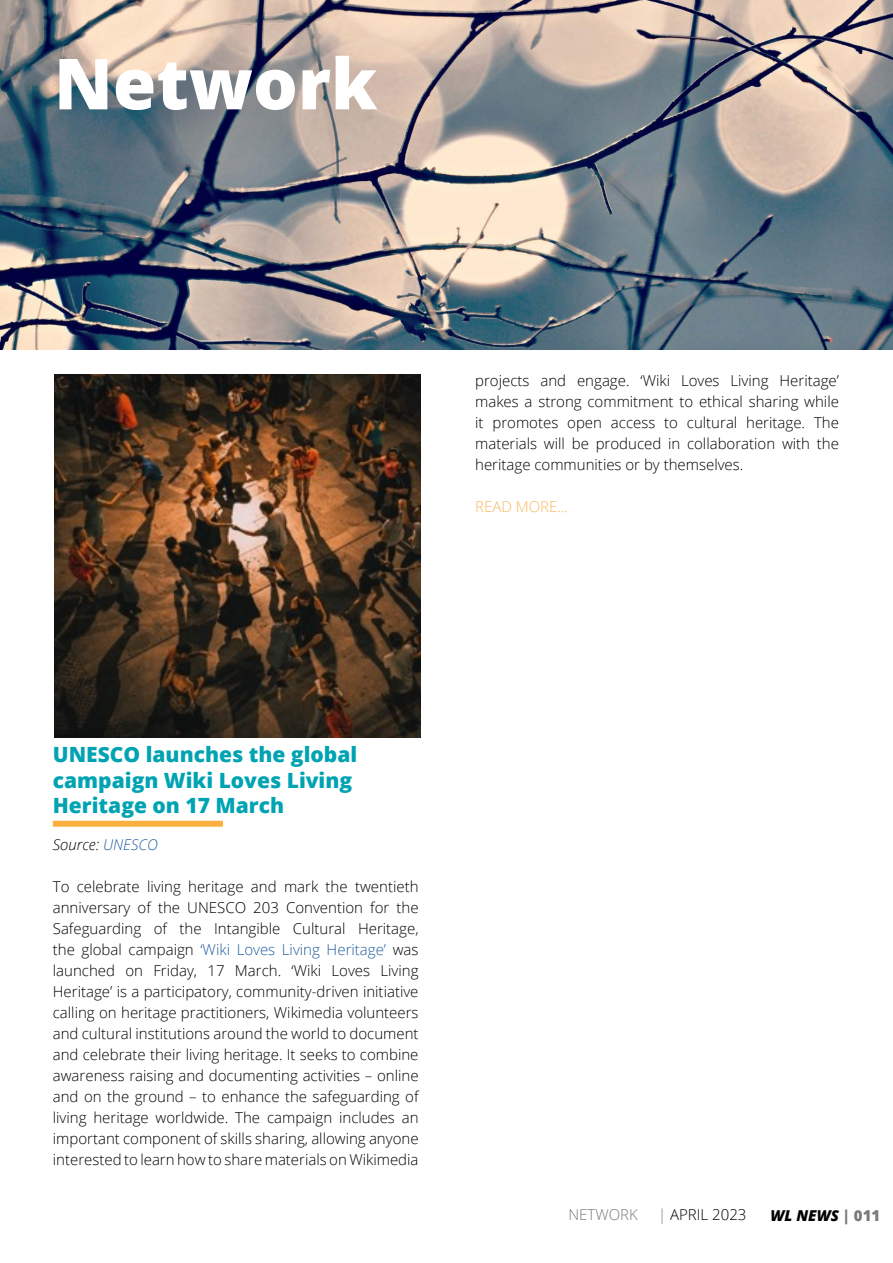
<style>
.page{position:relative;width:893px;height:1263px;background:#fff}
.page>*{position:absolute;margin:0;border:0;box-sizing:border-box;transform-origin:0 0}
.t1{font:800 70.5px "Open Sans";color:#fff}
.t2{font:800 21px/25.5px "Open Sans";color:#00a3b2}
.t3{font:300 15px/21px "Open Sans";color:#000;text-align:justify}
.t4{font:italic 300 15px "Open Sans";color:#000}
.t5{font:300 15px "Open Sans";color:#f6ba62}
.t6{font:italic 800 15px "Open Sans";color:#000}
.t7{font:300 15px "Open Sans";color:#797a7d}
.s1{color:#215e9e}
.s2{color:#797a7d}
.s3{font-style:normal;color:#797a7d}
</style>
<div class="page">
<img style="left:0;top:0;width:893px;height:349px">
<div style="left:53px;top:821px;width:170px;height:6px;background:#fbaf3f"></div>
<img style="left:55px;top:374px;width:365px;height:364px">
<h1 class="t1" style="left:54px;top:30px;width:325px">Network</h1>
<p class="t3" style="left:475px;top:369px;width:365px">projects and engage. ‘Wiki Loves Living Heritage’ makes a strong commitment to ethical sharing while it promotes open access to cultural heritage. The materials will be produced in collaboration with the heritage communities or by themselves.</p>
<p class="t5" style="left:475px;top:496px;width:94px">READ MORE...</p>
<h2 class="t2" style="left:53px;top:741px;width:306px">UNESCO launches the global campaign Wiki Loves Living<br>Heritage on 17 March</h2>
<p class="t4" style="left:53px;top:834px;width:106px">Source: <span class="s1">UNESCO</span></p>
<p class="t3" style="left:53px;top:876px;width:367px">To celebrate living heritage and mark the twentieth anniversary of the UNESCO 203 Convention for the Safeguarding of the Intangible Cultural Heritage, the global campaign <span class="s1">‘Wiki Loves Living Heritage’</span> was launched on Friday, 17 March. ‘Wiki Loves Living Heritage’ is a participatory, community-driven initiative calling on heritage practitioners, Wikimedia volunteers and cultural institutions around the world to document and celebrate their living heritage. It seeks to combine awareness raising and documenting activities – online and on the ground – to enhance the safeguarding of living heritage worldwide. The campaign includes an important component of skills sharing, allowing anyone interested to learn how to share materials on Wikimedia</p>
<p class="t7" style="left:568px;top:1204px;width:71px">NETWORK</p>
<p class="t3" style="left:658px;top:1204px;width:90px"><span class="s2">|</span> APRIL 2023</p>
<p class="t6" style="left:771px;top:1204px;width:111px">WL NEWS <span class="s3">| 011</span></p>
</div>
